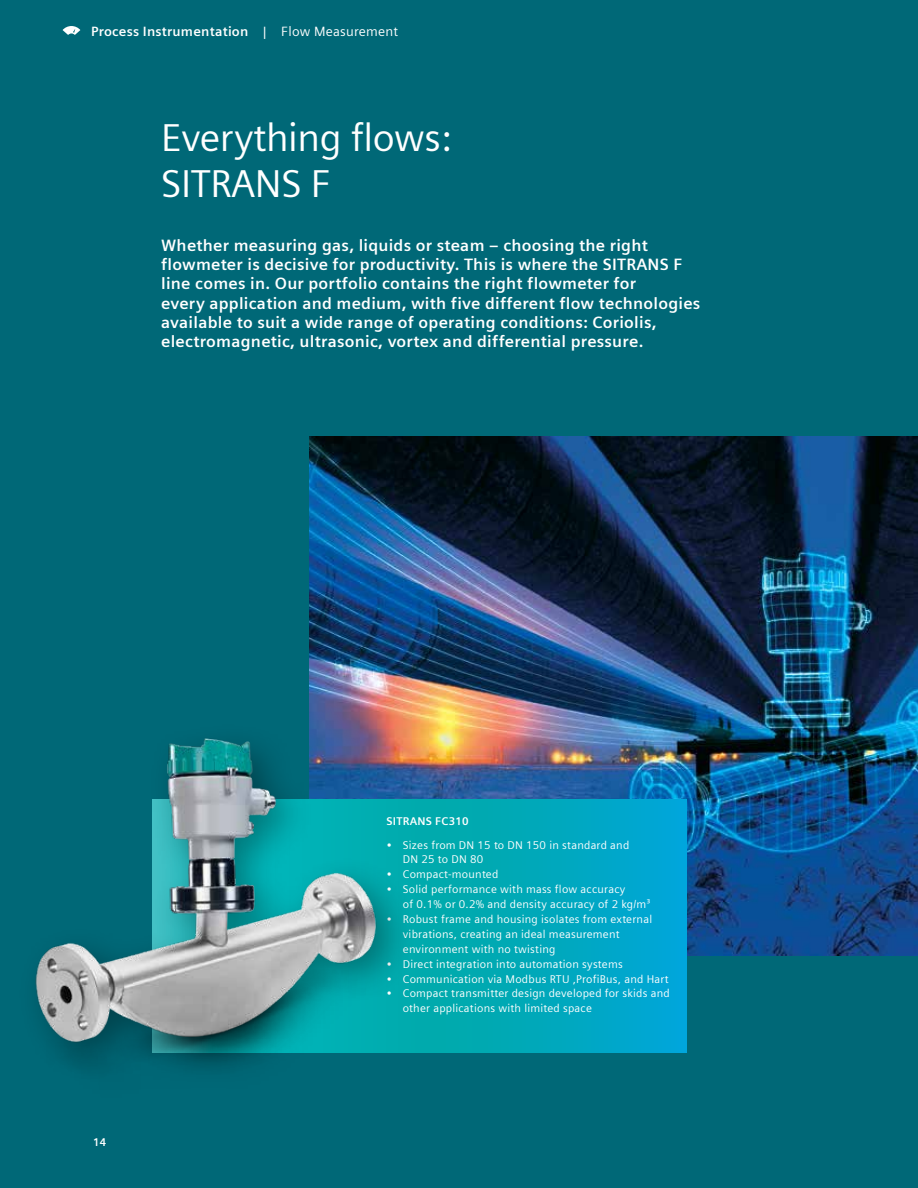
<style>
.page{position:relative;width:918px;height:1188px;background:#006877}
.page>*{position:absolute;margin:0;border:0;box-sizing:border-box;transform-origin:0 0}
.t1{font:39px/46.8px "Siemens Sans Global";letter-spacing:-.01em;color:#fff}
.t2{font:700 16.5px/19.2px "Siemens Sans Global";letter-spacing:.015em;color:#fff}
.t3{font:700 13.5px "Siemens Sans Global";letter-spacing:.015em;color:#fff}
.t4{font:11.25px/14.9px "Siemens Sans Global";letter-spacing:.02em;color:#fff}
.t5{font:700 11.25px "Siemens Sans Global";letter-spacing:.02em;color:#fff}
.s1{font-weight:400}
</style>
<div class="page">
<svg style="left:63px;top:26px;width:17px;height:9px"></svg>
<img style="left:310px;top:437px;width:608px;height:518px">
<svg style="left:417px;top:800px;width:270px;height:253px"></svg>
<img style="left:309px;top:704px;width:89px;height:17px">
<div style="left:17px;top:721px;width:400px;height:361px;background:#000;opacity:.35"></div>
<p class="t3" style="left:91px;top:24px;width:308px">Process Instrumentation <span class="s1">| Flow Measurement</span></p>
<h1 class="t1" style="left:161px;top:114px;width:292px">Everything flows:<br>SITRANS F</h1>
<p class="t2" style="left:161px;top:236px;width:541px">Whether measuring gas, liquids or steam – choosing the right flowmeter is decisive for productivity. This is where the SITRANS F line comes in. Our portfolio contains the right flowmeter for<br>every application and medium, with five different flow technologies available to suit a wide range of operating conditions: Coriolis, electromagnetic, ultrasonic, vortex and differential pressure.</p>
<p class="t5" style="left:93px;top:1136px;width:15px">14</p>
<p class="t5" style="left:387px;top:815px;width:84px">SITRANS FC310</p>
<p class="t4" style="left:403px;top:837px;width:228px;text-indent:-16px">• Sizes from DN 15 to DN 150 in standard and<br>DN 25 to DN 80</p>
<p class="t4" style="left:387px;top:867px;width:113px">• Compact-mounted</p>
<p class="t4" style="left:403px;top:882px;width:249px;text-indent:-16px">• Solid performance with mass flow accuracy<br>of 0.1% or 0.2% and density accuracy of 2 kg/m³</p>
<p class="t4" style="left:403px;top:912px;width:251px;text-indent:-16px">• Robust frame and housing isolates from external vibrations, creating an ideal measurement environment with no twisting</p>
<p class="t4" style="left:387px;top:956px;width:238px">• Direct integration into automation systems</p>
<p class="t4" style="left:387px;top:971px;width:284px">• Communication via Modbus RTU ,ProfiBus, and Hart</p>
<p class="t4" style="left:403px;top:986px;width:268px;text-indent:-16px">• Compact transmitter design developed for skids and other applications with limited space</p>
</div>
